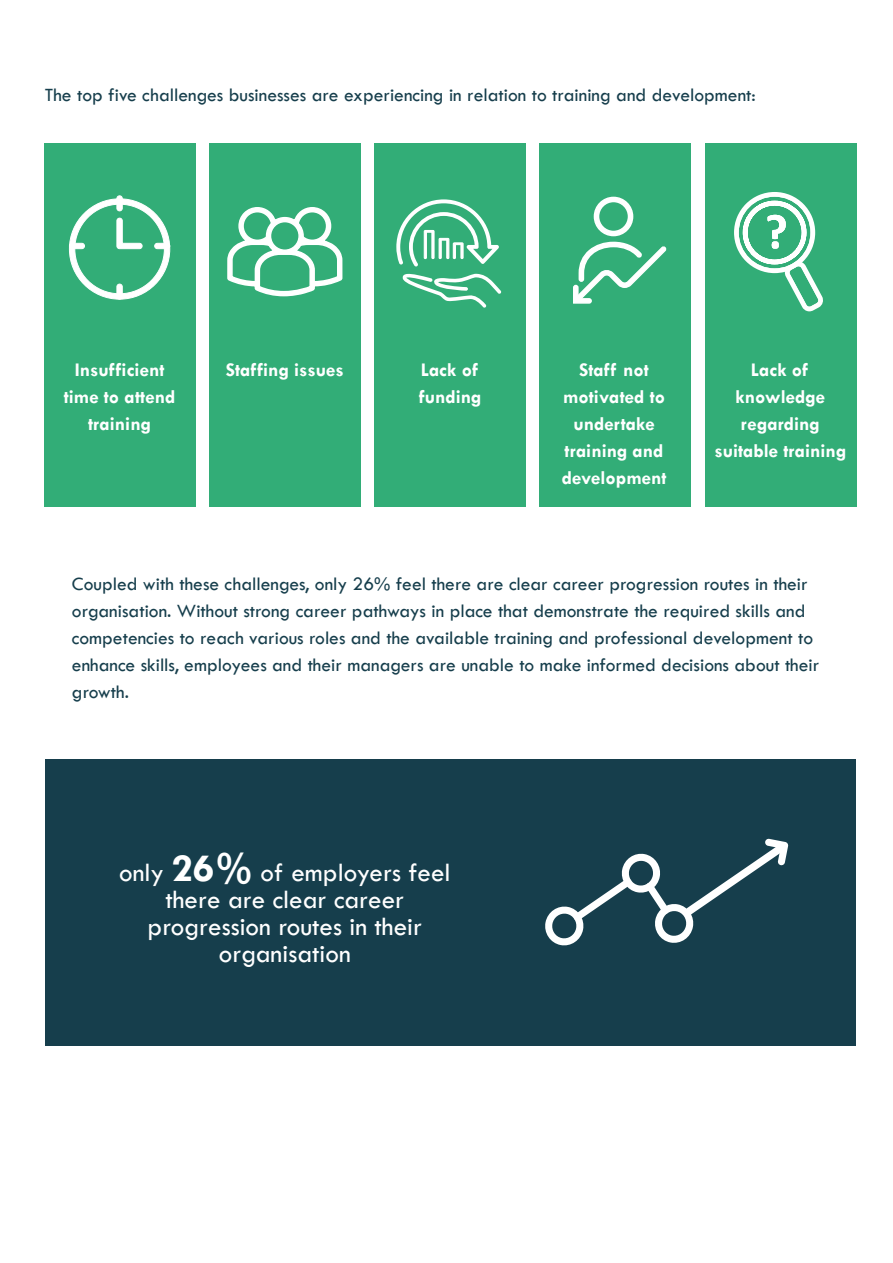
<style>
.page{position:relative;width:893px;height:1263px;background:#fff}
.page>*{position:absolute;margin:0;border:0;box-sizing:border-box;transform-origin:0 0}
.t1{font:27px/27px "Tw Cen";color:#fff;text-align:center}
.t2{font:19.5px/27px "Tw Cen";color:#163e4c}
.t3{font:700 19.5px/27px "Tw Cen";color:#fff;text-align:center}
.s1{font-weight:700;font-size:40.5px}
</style>
<div class="page">
<div style="left:44px;top:143px;width:151px;height:364px;background:#32ad77"></div>
<div style="left:209px;top:143px;width:152px;height:364px;background:#32ad77"></div>
<div style="left:374px;top:143px;width:152px;height:364px;background:#32ad77"></div>
<div style="left:539px;top:143px;width:152px;height:364px;background:#32ad77"></div>
<div style="left:705px;top:143px;width:151px;height:364px;background:#32ad77"></div>
<div style="left:45px;top:759px;width:810px;height:287px;background:#163e4c"></div>
<svg style="left:69px;top:198px;width:101px;height:102px"></svg>
<div style="left:69px;top:243px;width:15px;height:6px;background:#fff;border-radius:3px"></div>
<div style="left:69px;top:243px;width:16px;height:6px;border:1px solid #fff;border-radius:3px"></div>
<div style="left:117px;top:196px;width:5px;height:15px;background:#fff;border-radius:3px"></div>
<div style="left:117px;top:195px;width:6px;height:16px;border:1px solid #fff;border-radius:3px"></div>
<div style="left:155px;top:243px;width:15px;height:6px;background:#fff;border-radius:3px"></div>
<div style="left:154px;top:243px;width:16px;height:6px;border:1px solid #fff;border-radius:3px"></div>
<div style="left:117px;top:284px;width:5px;height:15px;background:#fff;border-radius:3px"></div>
<div style="left:117px;top:284px;width:6px;height:15px;border:1px solid #fff;border-radius:3px"></div>
<svg style="left:403px;top:273px;width:98px;height:35px"></svg>
<svg style="left:396px;top:199px;width:103px;height:67px"></svg>
<svg style="left:227px;top:207px;width:116px;height:90px"></svg>
<svg style="left:734px;top:192px;width:89px;height:119px"></svg>
<svg style="left:573px;top:196px;width:94px;height:108px"></svg>
<svg style="left:545px;top:838px;width:244px;height:108px"></svg>
<p class="t2" style="left:45px;top:81px;width:712px">The top five challenges businesses are experiencing in relation to training and development:</p>
<p class="t3" style="left:64px;top:356px;width:113px">Insufficient time to attend training</p>
<p class="t3" style="left:226px;top:356px;width:120px">Staffing issues</p>
<p class="t3" style="left:419px;top:356px;width:64px;text-align:left">Lack of funding</p>
<p class="t3" style="left:562px;top:356px;width:106px">Staff not motivated to undertake training and development</p>
<p class="t3" style="left:714px;top:356px;width:133px">Lack of knowledge regarding suitable training</p>
<p class="t2" style="left:72px;top:570px;width:749px">Coupled with these challenges, only 26% feel there are clear career progression routes in their organisation. Without strong career pathways in place that demonstrate the required skills and competencies to reach various roles and the available training and professional development to enhance skills, employees and their managers are unable to make informed decisions about their growth.</p>
<h1 class="t1" style="left:119px;top:859px;width:333px">only <span class="s1">26%</span> of employers feel there are clear career progression routes in their organisation</h1>
</div>
